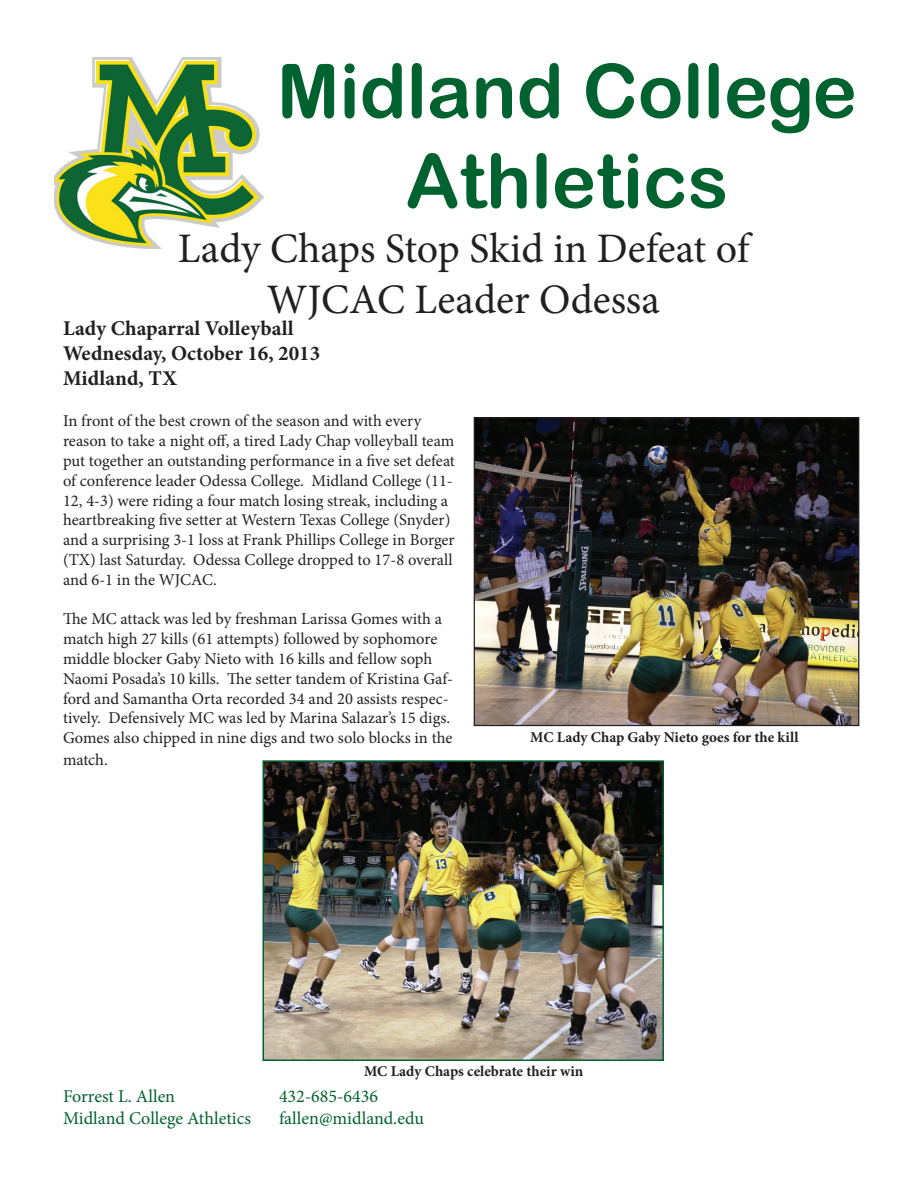
<style>
.page{position:relative;width:918px;height:1188px;background:#fff}
.page>*{position:absolute;margin:0;border:0;box-sizing:border-box;transform-origin:0 0}
.t1{font:75px/90px "Arial Rounded MT Bold";color:#00622f;text-align:center}
.t2{font:42px/50.4px "Minion Pro";color:#231f20;text-align:center}
.t3{font:700 21px/25.2px "Minion Pro";color:#231f20}
.t4{font:18px "Minion Pro";color:#00622f}
.t5{font:16.5px/19.8px "Minion Pro";color:#231f20}
.t6{font:700 15px "Minion Pro";color:#231f20}
</style>
<div class="page">
<img style="left:54px;top:57px;width:209px;height:191px">
<img style="left:476px;top:419px;width:381px;height:305px">
<div style="left:474px;top:417px;width:385px;height:309px;border:1px solid #231f20"></div>
<img style="left:265px;top:763px;width:396px;height:295px">
<div style="left:262px;top:760px;width:402px;height:301px;border:2px solid #00622f"></div>
<h1 class="t1" style="left:277px;top:45px;width:582px">Midland College<br>Athletics</h1>
<h2 class="t2" style="left:178px;top:224px;width:573px">Lady Chaps Stop Skid in Defeat of<br>WJCAC Leader Odessa</h2>
<p class="t3" style="left:63px;top:315px;width:259px">Lady Chaparral Volleyball<br>Wednesday, October 16, 2013<br>Midland, TX</p>
<p class="t5" style="left:63px;top:411px;width:393px">In front of the best crown of the season and with every reason to take a night off, a tired Lady Chap volleyball team put together an outstanding performance in a five set defeat of conference leader Odessa College. Midland College (11- 12, 4-3) were riding a four match losing streak, including a heartbreaking five setter at Western Texas College (Snyder) and a surprising 3-1 loss at Frank Phillips College in Borger (TX) last Saturday. Odessa College dropped to 17-8 overall and 6-1 in the WJCAC.</p>
<p class="t5" style="left:63px;top:609px;width:392px">The MC attack was led by freshman Larissa Gomes with a match high 27 kills (61 attempts) followed by sophomore middle blocker Gaby Nieto with 16 kills and fellow soph Naomi Posada’s 10 kills. The setter tandem of Kristina Gaf&shy;ford and Samantha Orta recorded 34 and 20 assists respec&shy;tively. Defensively MC was led by Marina Salazar’s 15 digs.<br>Gomes also chipped in nine digs and two solo blocks in the</p>
<p class="t5" style="left:63px;top:750px;width:46px">match.</p>
<p class="t6" style="left:530px;top:726px;width:270px">MC Lady Chap Gaby Nieto goes for the kill</p>
<p class="t6" style="left:364px;top:1060px;width:221px">MC Lady Chaps celebrate their win</p>
<p class="t4" style="left:63px;top:1084px;width:114px">Forrest L. Allen</p>
<p class="t4" style="left:279px;top:1084px;width:101px">432-685-6436</p>
<p class="t4" style="left:63px;top:1106px;width:190px">Midland College Athletics</p>
<p class="t4" style="left:279px;top:1106px;width:146px">fallen@midland.edu</p>
</div>
